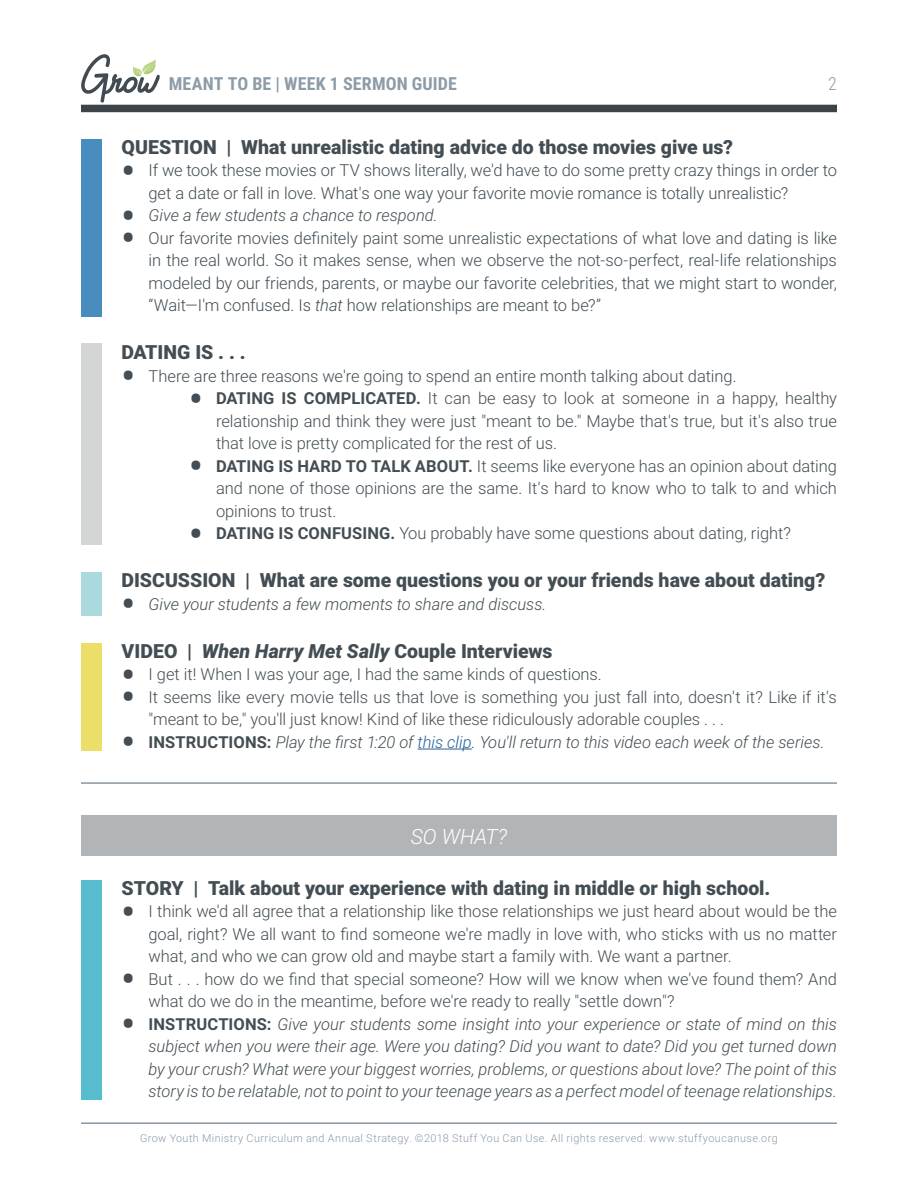
<style>
.page{position:relative;width:918px;height:1188px;background:#fff}
.page>*{position:absolute;margin:0;border:0;box-sizing:border-box;transform-origin:0 0}
.t1{font:italic 300 21px "Roboto";letter-spacing:-.005em;color:#fff}
.t2{font:900 19.5px "Roboto";color:#434d53}
.t3{font:700 18px "Roboto Condensed";letter-spacing:.005em;color:#8e9ca7}
.t4{font:300 18px "Roboto Condensed";color:#8e9ca7}
.t5{font:300 16.5px/22.5px "Roboto";letter-spacing:-.005em;color:#434d53;text-align:justify}
.t6{font:italic 300 16.5px/22.5px "Roboto";color:#434d53;text-align:justify}
.t7{font:300 16.5px/22.5px "Roboto";letter-spacing:-.005em;color:#404c53}
.t8{font:300 10.8px "Roboto";letter-spacing:.04em;color:#8c9aa8}
.s1{font-family:"Roboto Condensed";font-weight:700;font-size:37.5px;color:#434d53}
.s2{font-family:"Roboto Condensed";font-weight:700;font-style:normal;font-size:37.5px}
.s3{font-style:italic}
.s4{font-family:"Roboto Condensed";font-weight:700;font-size:37.5px}
.s5{font-weight:700}
.s6{font-weight:700;font-style:normal}
.s7{color:#265f99}
</style>
<div class="page">
<hr style="left:81px;top:1122px;width:756px;height:2px;background:#8a96a1">
<div style="left:81px;top:105px;width:756px;height:7px;background:#3c4449"></div>
<svg style="left:81px;top:54px;width:79px;height:49px"></svg>
<hr style="left:418px;top:749px;width:54px;height:1px;background:#265f99">
<hr style="left:81px;top:782px;width:756px;height:2px;background:#8a96a1">
<div style="left:81px;top:815px;width:756px;height:41px;background:#b1b5b7"></div>
<div style="left:81px;top:343px;width:20px;height:202px;background:#d3d6d5"></div>
<div style="left:81px;top:643px;width:20px;height:108px;background:#ebdf69"></div>
<div style="left:81px;top:139px;width:20px;height:177px;background:#488dbe"></div>
<div style="left:81px;top:572px;width:20px;height:44px;background:#abdade"></div>
<div style="left:81px;top:880px;width:20px;height:219px;background:#57bccd"></div>
<p class="t3" style="left:169px;top:71px;width:290px">MEANT TO BE | WEEK 1 SERMON GUIDE</p>
<p class="t4" style="left:828px;top:71px;width:10px">2</p>
<p class="t2" style="left:122px;top:133px;width:613px">QUESTION | What unrealistic dating advice do those movies give us?</p>
<p class="t7" style="left:148px;top:159px;width:690px;text-indent:-27px"><span class="s1">•</span> If we took these movies or TV shows literally, we'd have to do some pretty crazy things in order to get a date or fall in love. What's one way your favorite movie romance is totally unrealistic?</p>
<p class="t6" style="left:122px;top:204px;width:318px"><span class="s2">•</span> Give a few students a chance to respond.</p>
<p class="t7" style="left:148px;top:226px;width:690px;text-align:justify;text-indent:-27px"><span class="s1">•</span> Our favorite movies definitely paint some unrealistic expectations of what love and dating is like in the real world. So it makes sense, when we observe the not-so-perfect, real-life relationships modeled by our friends, parents, or maybe our favorite celebrities, that we might start to wonder, “Wait—I'm confused. Is <span class="s3">that</span> how relationships are meant to be?”</p>
<p class="t2" style="left:122px;top:339px;width:126px">DATING IS . . .</p>
<p class="t5" style="left:122px;top:364px;width:617px"><span class="s4">•</span> There are three reasons we're going to spend an entire month talking about dating.</p>
<p class="t5" style="left:216px;top:387px;width:622px;text-indent:-27px"><span class="s4">•</span> <span class="s5">DATING IS COMPLICATED.</span> It can be easy to look at someone in a happy, healthy relationship and think they were just "meant to be." Maybe that's true, but it's also true that love is pretty complicated for the rest of us.</p>
<p class="t5" style="left:216px;top:454px;width:623px;text-indent:-27px"><span class="s4">•</span> <span class="s5">DATING IS HARD TO TALK ABOUT.</span> It seems like everyone has an opinion about dating and none of those opinions are the same. It's hard to know who to talk to and which opinions to trust.</p>
<p class="t5" style="left:189px;top:522px;width:603px"><span class="s4">•</span> <span class="s5">DATING IS CONFUSING.</span> You probably have some questions about dating, right?</p>
<p class="t2" style="left:122px;top:567px;width:705px">DISCUSSION | What are some questions you or your friends have about dating?</p>
<p class="t6" style="left:122px;top:592px;width:427px"><span class="s2">•</span> Give your students a few moments to share and discuss.</p>
<p class="t2" style="left:122px;top:637px;width:433px">VIDEO | <span class="s3">When Harry Met Sally</span> Couple Interviews</p>
<p class="t5" style="left:122px;top:663px;width:482px"><span class="s4">•</span> I get it! When I was your age, I had the same kinds of questions.</p>
<p class="t5" style="left:148px;top:685px;width:690px;text-indent:-27px"><span class="s4">•</span> It seems like every movie tells us that love is something you just fall into, doesn't it? Like if it's "meant to be," you'll just know! Kind of like these ridiculously adorable couples . . .</p>
<p class="t6" style="left:122px;top:730px;width:705px"><span class="s2">•</span> <span class="s6">INSTRUCTIONS:</span> Play the first 1:20 of <span class="s7">this clip</span>. You'll return to this video each week of the series.</p>
<p class="t1" style="left:411px;top:822px;width:98px">SO WHAT?</p>
<p class="t2" style="left:122px;top:874px;width:650px">STORY | Talk about your experience with dating in middle or high school.</p>
<p class="t5" style="left:148px;top:900px;width:690px;text-indent:-27px"><span class="s4">•</span> I think we'd all agree that a relationship like those relationships we just heard about would be the goal, right? We all want to find someone we're madly in love with, who sticks with us no matter what, and who we can grow old and maybe start a family with. We want a partner.</p>
<p class="t5" style="left:148px;top:967px;width:690px;text-indent:-27px"><span class="s4">•</span> But . . . how do we find that special someone? How will we know when we've found them? And what do we do in the meantime, before we're ready to really "settle down"?</p>
<p class="t6" style="left:148px;top:1012px;width:690px;text-indent:-27px"><span class="s2">•</span> <span class="s6">INSTRUCTIONS:</span> Give your students some insight into your experience or state of mind on this subject when you were their age. Were you dating? Did you want to date? Did you get turned down by your crush? What were your biggest worries, problems, or questions about love? The point of this story is to be relatable, not to point to your teenage years as a perfect model of teenage relationships.</p>
<p class="t8" style="left:140px;top:1131px;width:639px">Grow Youth Ministry Curriculum and Annual Strategy. ©2018 Stuff You Can Use. All rights reserved. www.stuffyoucanuse.org</p>
</div>
